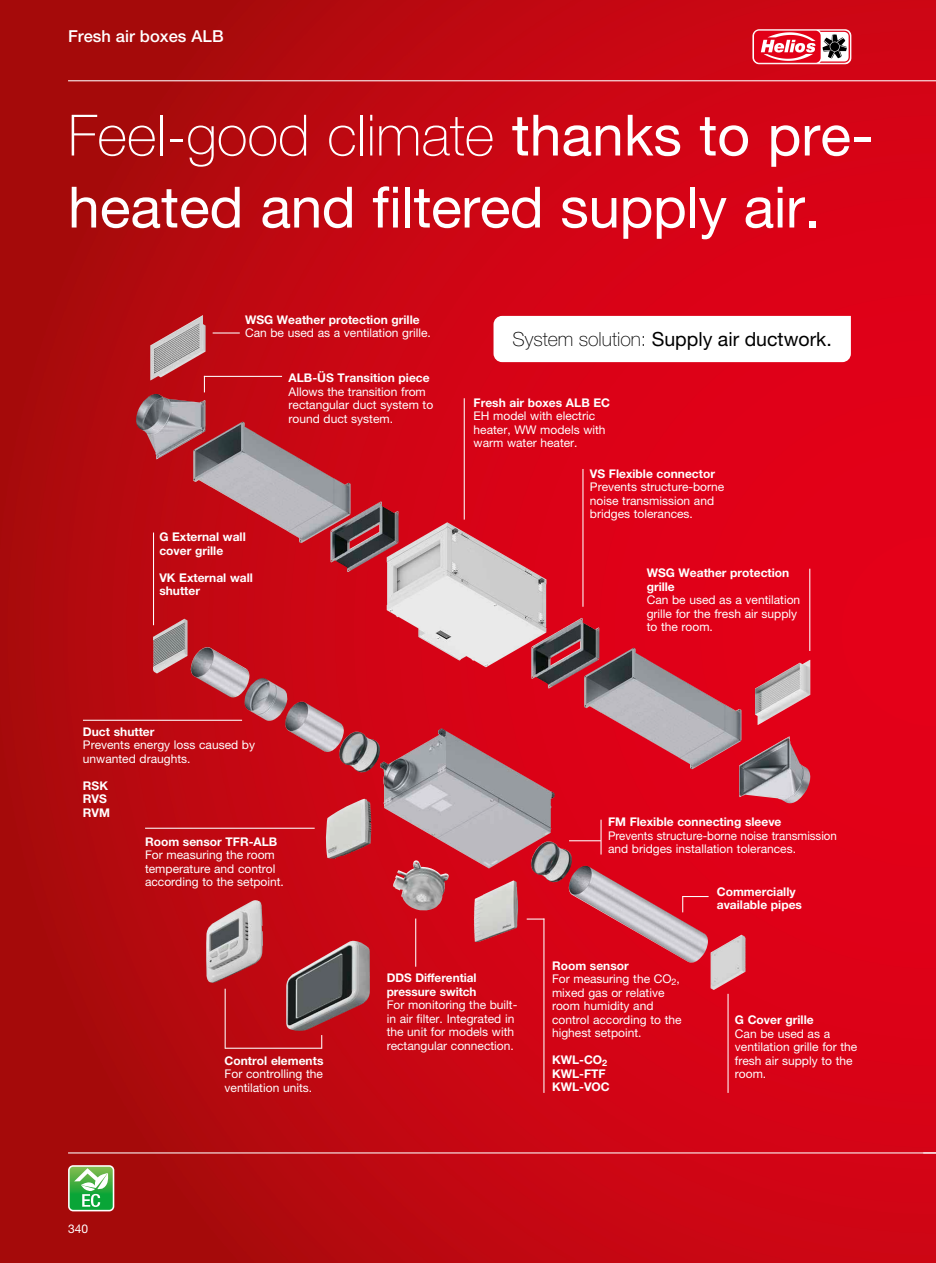
<style>
.page{position:relative;width:936px;height:1263px;background:#fff}
.page>*{position:absolute;margin:0;border:0;box-sizing:border-box;transform-origin:0 0}
.t1{font:57px/72px "Helvetica Neue LTW1 G";letter-spacing:-.01em;color:#fff}
.t2{font:19.5px "Helvetica Neue LTW1 G";color:#000}
.t3{font:500 16.5px "Helvetica Neue LTW1 G";color:#fff}
.t4{font:12px/13.5px "Helvetica Neue LTW1 G";color:#fff}
.t5{font:700 12px/13.5px "Helvetica Neue LTW1 G";color:#fff}
.t6{font:12px/13.5px "Helvetica Neue LTW1 G";color:#fff;scale:.96 1}
.s1{font-weight:100}
.s2{font-weight:700}
</style>
<div class="page">
<img style="left:0;top:0;width:935px;height:1263px">
<img style="left:206px;top:900px;width:57px;height:83px">
<img style="left:286px;top:941px;width:84px;height:90px">
<img style="left:324px;top:799px;width:47px;height:60px">
<img style="left:473px;top:880px;width:45px;height:62px">
<img style="left:710px;top:935px;width:35px;height:55px">
<img style="left:565px;top:866px;width:147px;height:101px">
<img style="left:531px;top:841px;width:42px;height:43px">
<img style="left:739px;top:736px;width:73px;height:70px">
<img style="left:531px;top:618px;width:68px;height:71px">
<img style="left:386px;top:522px;width:160px;height:145px">
<img style="left:330px;top:501px;width:68px;height:71px">
<img style="left:193px;top:422px;width:157px;height:121px">
<img style="left:584px;top:648px;width:157px;height:121px">
<img style="left:136px;top:394px;width:69px;height:65px">
<img style="left:380px;top:728px;width:174px;height:140px">
<img style="left:339px;top:732px;width:42px;height:42px">
<img style="left:243px;top:678px;width:45px;height:45px">
<img style="left:755px;top:660px;width:55px;height:65px">
<img style="left:281px;top:702px;width:66px;height:54px">
<img style="left:187px;top:647px;width:66px;height:54px">
<img style="left:153px;top:619px;width:34px;height:54px">
<img style="left:392px;top:860px;width:57px;height:52px">
<img style="left:150px;top:315px;width:55px;height:65px">
<hr style="left:153px;top:532px;width:1px;height:93px;background:#fff">
<hr style="left:415px;top:918px;width:1px;height:49px;background:#fff">
<hr style="left:727px;top:994px;width:1px;height:99px;background:#fff">
<hr style="left:463px;top:398px;width:1px;height:122px;background:#fff">
<hr style="left:145px;top:828px;width:169px;height:1px;background:#fff">
<hr style="left:582px;top:469px;width:1px;height:138px;background:#fff">
<hr style="left:809px;top:569px;width:1px;height:82px;background:#fff">
<hr style="left:83px;top:720px;width:159px;height:1px;background:#fff">
<hr style="left:225px;top:1048px;width:96px;height:1px;background:#fff">
<svg style="left:321px;top:1035px;width:1px;height:14px"></svg>
<hr style="left:225px;top:989px;width:1px;height:60px;background:#fff">
<hr style="left:543px;top:918px;width:1px;height:175px;background:#fff">
<svg style="left:526px;top:918px;width:18px;height:1px"></svg>
<hr style="left:569px;top:840px;width:32px;height:1px;background:#fff">
<hr style="left:600px;top:820px;width:1px;height:34px;background:#fff">
<svg style="left:682px;top:896px;width:26px;height:16px"></svg>
<hr style="left:204px;top:376px;width:78px;height:1px;background:#fff">
<svg style="left:204px;top:377px;width:1px;height:15px"></svg>
<svg style="left:213px;top:332px;width:27px;height:1px"></svg>
<svg style="left:493px;top:316px;width:357px;height:46px"></svg>
<hr style="left:68px;top:1152px;width:867px;height:1px;background:#fff">
<hr style="left:68px;top:80px;width:867px;height:1px;background:#fff">
<svg style="left:752px;top:30px;width:98px;height:34px"></svg>
<div style="left:68px;top:1165px;width:46px;height:46px;border:2px solid #fff;border-radius:4px"></div>
<svg style="left:69px;top:1166px;width:44px;height:44px"></svg>
<h3 class="t3" style="left:68px;top:26px;width:157px">Fresh air boxes ALB</h3>
<h1 class="t1" style="left:68px;top:99px;width:806px"><span class="s1">Feel-good climate</span> thanks to pre&shy;heated and filtered supply air.</h1>
<p class="t5" style="left:245px;top:312px;width:176px">WSG Weather protection grille</p>
<p class="t4" style="left:245px;top:326px;width:187px">Can be used as a ventilation grille.</p>
<h2 class="t2" style="left:512px;top:327px;width:320px"><span class="s1">System solution:</span> Supply air ductwork.</h2>
<p class="t5" style="left:288px;top:371px;width:143px">ALB-ÜS Transition piece</p>
<p class="t4" style="left:288px;top:385px;width:146px">Allows the transition from rectangular duct system to round duct system.</p>
<p class="t5" style="left:159px;top:530px;width:88px">G External wall cover grille</p>
<p class="t5" style="left:159px;top:570px;width:95px">VK External wall shutter</p>
<p class="t5" style="left:83px;top:725px;width:73px">Duct shutter</p>
<p class="t4" style="left:83px;top:738px;width:174px">Prevents energy loss caused by unwanted draughts.</p>
<p class="t5" style="left:83px;top:779px;width:29px">RSK<br>RVS<br>RVM</p>
<p class="t5" style="left:145px;top:835px;width:134px">Room sensor TFR-ALB</p>
<p class="t4" style="left:145px;top:848px;width:140px">For measuring the room temperature and control according to the setpoint.</p>
<p class="t5" style="left:473px;top:396px;width:138px">Fresh air boxes ALB EC</p>
<p class="t4" style="left:473px;top:409px;width:133px">EH model with electric heater, WW models with warm water heater.</p>
<p class="t5" style="left:590px;top:466px;width:127px">VS Flexible connector</p>
<p class="t4" style="left:590px;top:480px;width:136px">Prevents structure-borne noise transmission and bridges tolerances.</p>
<p class="t5" style="left:646px;top:566px;width:144px">WSG Weather protection grille</p>
<p class="t4" style="left:646px;top:593px;width:155px">Can be used as a ventilation grille for the fresh air supply to the room.</p>
<p class="t5" style="left:608px;top:815px;width:175px">FM Flexible connecting sleeve</p>
<p class="t6" style="left:608px;top:829px;width:240px">Prevents structure-borne noise transmission and bridges installation tolerances.</p>
<p class="t5" style="left:716px;top:885px;width:87px">Commercially available pipes</p>
<p class="t4" style="left:68px;top:1222px;width:22px">340</p>
<p class="t5" style="left:225px;top:1054px;width:100px">Control elements</p>
<p class="t4" style="left:225px;top:1067px;width:100px">For controlling the ventilation units.</p>
<p class="t5" style="left:387px;top:971px;width:91px">DDS Differential pressure switch</p>
<p class="t4" style="left:387px;top:998px;width:132px">For monitoring the built&shy;in air filter. Integrated in the unit for models with rectangular connection.</p>
<p class="t4" style="left:552px;top:959px;width:131px"><span class="s2">Room sensor<br></span>For measuring the CO<sub>2</sub>, mixed gas or relative room humidity and control according to the highest setpoint.</p>
<p class="t5" style="left:552px;top:1053px;width:59px">KWL-CO<sub>2<br></sub>KWL-FTF<br>KWL-VOC</p>
<p class="t5" style="left:735px;top:1013px;width:80px">G Cover grille</p>
<p class="t4" style="left:735px;top:1027px;width:124px">Can be used as a ventilation grille for the fresh air supply to the room.</p>
</div>
